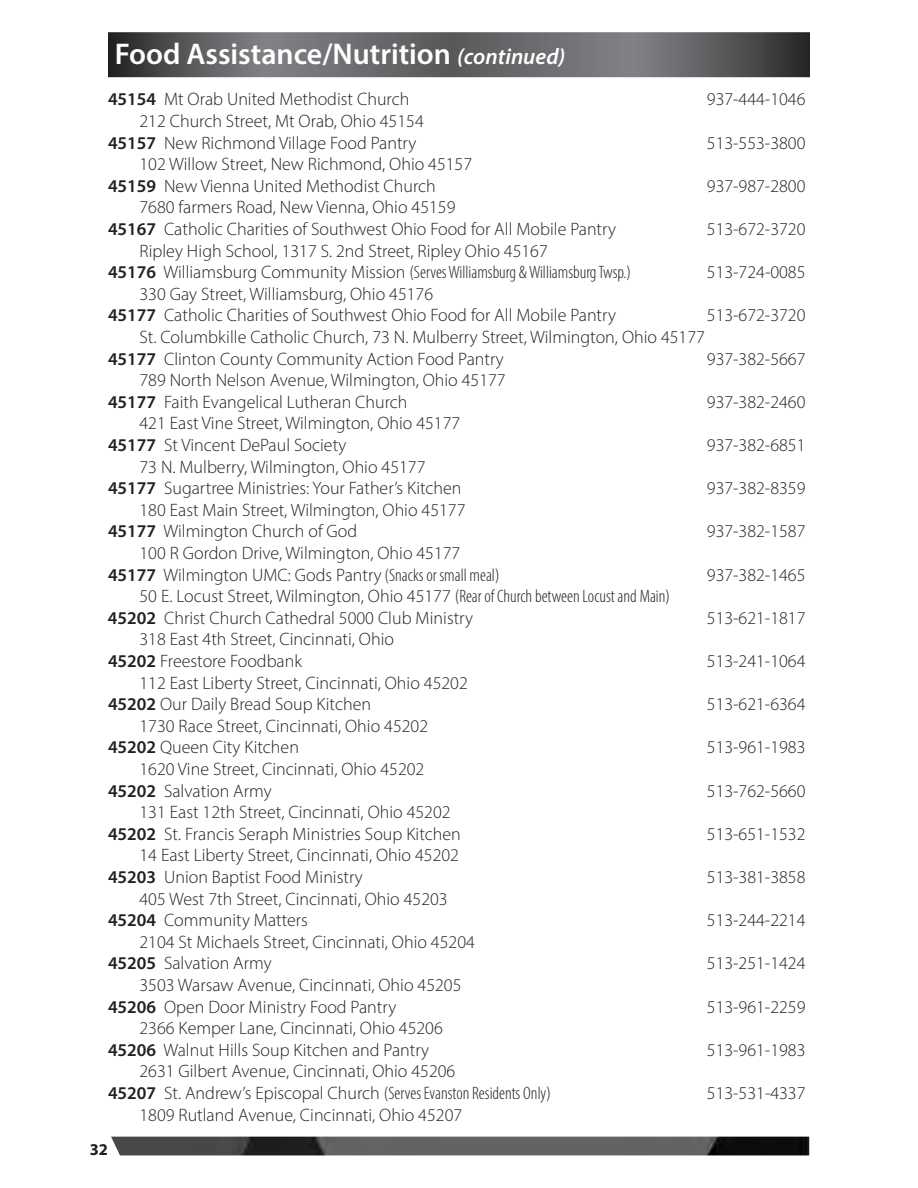
<style>
.page{position:relative;width:918px;height:1188px;background:#fff}
.page>*{position:absolute;margin:0;border:0;box-sizing:border-box;transform-origin:0 0}
.Barhead_-_1_line{font:600 30px "Myriad Pro";color:#fff}
.Body{font:300 18px "Myriad Pro";color:#231f20}
.Body-2{font:300 condensed 18px "Myriad Pro";color:#231f20}
.Body_Bold{font:700 16.5px "Myriad Pro";color:#231f20}
.s1{font-style:italic;font-size:22.5px}
.s2{font-weight:600}
.s3{font-weight:600;font-stretch:normal}
.s4{font-stretch:normal}
.s5{font-stretch:condensed}
</style>
<div class="page">
<img style="left:111px;top:1137px;width:699px;height:18px">
<svg style="left:108px;top:32px;width:702px;height:45px;background:#626265"></svg>
<p class="Barhead_-_1_line" style="left:115px;top:34px;width:452px">Food Assistance/Nutrition <span class="s1">(continued)</span></p>
<p class="Body" style="left:108px;top:89px;width:303px"><span class="s2">45154</span> Mt Orab United Methodist Church</p>
<p class="Body" style="left:707px;top:89px;width:100px">937-444-1046</p>
<p class="Body" style="left:140px;top:110px;width:286px">212 Church Street, Mt Orab, Ohio 45154</p>
<p class="Body" style="left:108px;top:132px;width:310px"><span class="s2">45157</span> New Richmond Village Food Pantry</p>
<p class="Body" style="left:707px;top:132px;width:100px">513-553-3800</p>
<p class="Body" style="left:140px;top:153px;width:334px">102 Willow Street, New Richmond, Ohio 45157</p>
<p class="Body" style="left:108px;top:175px;width:329px"><span class="s2">45159</span> New Vienna United Methodist Church</p>
<p class="Body" style="left:707px;top:175px;width:100px">937-987-2800</p>
<p class="Body" style="left:140px;top:197px;width:317px">7680 farmers Road, New Vienna, Ohio 45159</p>
<p class="Body" style="left:108px;top:218px;width:509px"><span class="s2">45167</span> Catholic Charities of Southwest Ohio Food for All Mobile Pantry</p>
<p class="Body" style="left:707px;top:218px;width:100px">513-672-3720</p>
<p class="Body" style="left:140px;top:240px;width:410px">Ripley High School, 1317 S. 2nd Street, Ripley Ohio 45167</p>
<p class="Body-2" style="left:108px;top:262px;width:525px"><span class="s3">45176</span> <span class="s4">Williamsburg Community Mission</span> (Serves Williamsburg &amp; Williamsburg Twsp.)</p>
<p class="Body" style="left:707px;top:261px;width:100px">513-724-0085</p>
<p class="Body" style="left:140px;top:283px;width:295px">330 Gay Street, Williamsburg, Ohio 45176</p>
<p class="Body" style="left:108px;top:305px;width:509px"><span class="s2">45177</span> Catholic Charities of Southwest Ohio Food for All Mobile Pantry</p>
<p class="Body" style="left:707px;top:305px;width:100px">513-672-3720</p>
<p class="Body" style="left:140px;top:326px;width:567px">St. Columbkille Catholic Church, 73 N. Mulberry Street, Wilmington, Ohio 45177</p>
<p class="Body" style="left:108px;top:348px;width:397px"><span class="s2">45177</span> Clinton County Community Action Food Pantry</p>
<p class="Body" style="left:707px;top:348px;width:100px">937-382-5667</p>
<p class="Body" style="left:140px;top:369px;width:368px">789 North Nelson Avenue, Wilmington, Ohio 45177</p>
<p class="Body" style="left:108px;top:391px;width:301px"><span class="s2">45177</span> Faith Evangelical Lutheran Church</p>
<p class="Body" style="left:707px;top:391px;width:100px">937-382-2460</p>
<p class="Body" style="left:140px;top:413px;width:322px">421 East Vine Street, Wilmington, Ohio 45177</p>
<p class="Body" style="left:108px;top:434px;width:240px"><span class="s2">45177</span> St Vincent DePaul Society</p>
<p class="Body" style="left:707px;top:434px;width:100px">937-382-6851</p>
<p class="Body" style="left:140px;top:456px;width:288px">73 N. Mulberry, Wilmington, Ohio 45177</p>
<p class="Body" style="left:108px;top:477px;width:355px"><span class="s2">45177</span> Sugartree Ministries: Your Father’s Kitchen</p>
<p class="Body" style="left:707px;top:477px;width:100px">937-382-8359</p>
<p class="Body" style="left:140px;top:499px;width:328px">180 East Main Street, Wilmington, Ohio 45177</p>
<p class="Body" style="left:108px;top:521px;width:251px"><span class="s2">45177</span> Wilmington Church of God</p>
<p class="Body" style="left:707px;top:521px;width:100px">937-382-1587</p>
<p class="Body" style="left:140px;top:542px;width:322px">100 R Gordon Drive, Wilmington, Ohio 45177</p>
<p class="Body" style="left:108px;top:564px;width:393px"><span class="s2">45177</span> Wilmington UMC: Gods Pantry <span class="s5">(Snacks or small meal)</span></p>
<p class="Body" style="left:707px;top:564px;width:100px">937-382-1465</p>
<p class="Body" style="left:140px;top:585px;width:532px">50 E. Locust Street, Wilmington, Ohio 45177 <span class="s5">(Rear of Church between Locust and Main)</span></p>
<p class="Body" style="left:108px;top:607px;width:367px"><span class="s2">45202</span> Christ Church Cathedral 5000 Club Ministry</p>
<p class="Body" style="left:707px;top:607px;width:100px">513-621-1817</p>
<p class="Body" style="left:140px;top:629px;width:256px">318 East 4th Street, Cincinnati, Ohio</p>
<p class="Body" style="left:108px;top:650px;width:196px"><span class="s2">45202</span> Freestore Foodbank</p>
<p class="Body" style="left:707px;top:650px;width:100px">513-241-1064</p>
<p class="Body" style="left:140px;top:672px;width:330px">112 East Liberty Street, Cincinnati, Ohio 45202</p>
<p class="Body" style="left:108px;top:693px;width:265px"><span class="s2">45202</span> Our Daily Bread Soup Kitchen</p>
<p class="Body" style="left:707px;top:693px;width:100px">513-621-6364</p>
<p class="Body" style="left:140px;top:715px;width:290px">1730 Race Street, Cincinnati, Ohio 45202</p>
<p class="Body" style="left:108px;top:737px;width:193px"><span class="s2">45202</span> Queen City Kitchen</p>
<p class="Body" style="left:707px;top:737px;width:100px">513-961-1983</p>
<p class="Body" style="left:140px;top:758px;width:286px">1620 Vine Street, Cincinnati, Ohio 45202</p>
<p class="Body" style="left:108px;top:780px;width:165px"><span class="s2">45202</span> Salvation Army</p>
<p class="Body" style="left:707px;top:780px;width:100px">513-762-5660</p>
<p class="Body" style="left:140px;top:801px;width:313px">131 East 12th Street, Cincinnati, Ohio 45202</p>
<p class="Body" style="left:108px;top:823px;width:354px"><span class="s2">45202</span> St. Francis Seraph Ministries Soup Kitchen</p>
<p class="Body" style="left:707px;top:823px;width:100px">513-651-1532</p>
<p class="Body" style="left:140px;top:845px;width:321px">14 East Liberty Street, Cincinnati, Ohio 45202</p>
<p class="Body" style="left:108px;top:866px;width:256px"><span class="s2">45203</span> Union Baptist Food Ministry</p>
<p class="Body" style="left:707px;top:866px;width:100px">513-381-3858</p>
<p class="Body" style="left:140px;top:888px;width:310px">405 West 7th Street, Cincinnati, Ohio 45203</p>
<p class="Body" style="left:108px;top:909px;width:202px"><span class="s2">45204</span> Community Matters</p>
<p class="Body" style="left:707px;top:909px;width:100px">513-244-2214</p>
<p class="Body" style="left:140px;top:931px;width:337px">2104 St Michaels Street, Cincinnati, Ohio 45204</p>
<p class="Body" style="left:108px;top:953px;width:165px"><span class="s2">45205</span> Salvation Army</p>
<p class="Body" style="left:707px;top:953px;width:100px">513-251-1424</p>
<p class="Body" style="left:140px;top:974px;width:323px">3503 Warsaw Avenue, Cincinnati, Ohio 45205</p>
<p class="Body" style="left:108px;top:996px;width:290px"><span class="s2">45206</span> Open Door Ministry Food Pantry</p>
<p class="Body" style="left:707px;top:996px;width:100px">513-961-2259</p>
<p class="Body" style="left:140px;top:1017px;width:305px">2366 Kemper Lane, Cincinnati, Ohio 45206</p>
<p class="Body" style="left:108px;top:1039px;width:323px"><span class="s2">45206</span> Walnut Hills Soup Kitchen and Pantry</p>
<p class="Body" style="left:707px;top:1039px;width:100px">513-961-1983</p>
<p class="Body" style="left:140px;top:1061px;width:317px">2631 Gilbert Avenue, Cincinnati, Ohio 45206</p>
<p class="Body-2" style="left:108px;top:1082px;width:444px"><span class="s3">45207</span> <span class="s4">St. Andrew’s Episcopal Church</span> (Serves Evanston Residents Only)</p>
<p class="Body" style="left:707px;top:1082px;width:100px">513-531-4337</p>
<p class="Body" style="left:140px;top:1104px;width:324px">1809 Rutland Avenue, Cincinnati, Ohio 45207</p>
<p class="Body_Bold" style="left:90px;top:1139px;width:20px">32</p>
</div>
